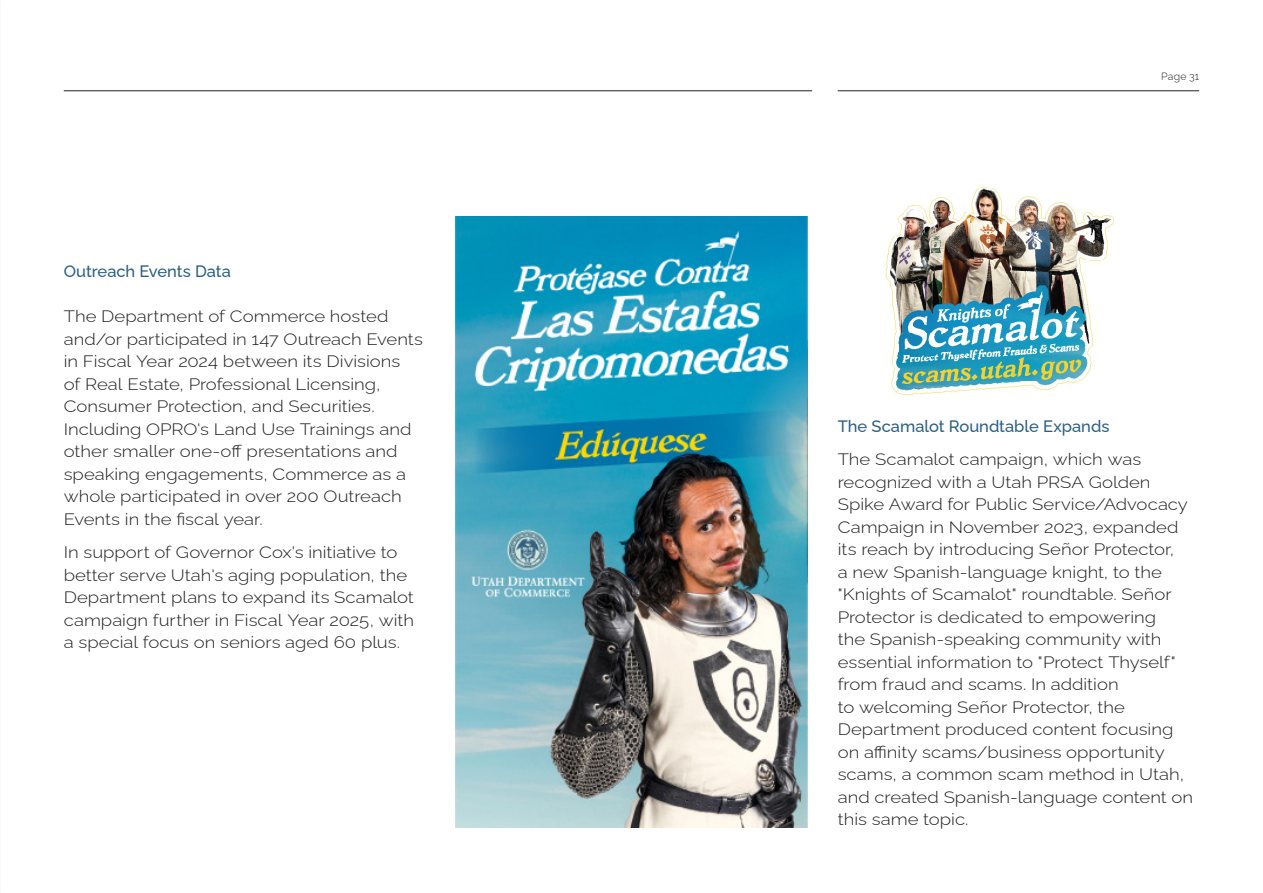
<style>
.page{position:relative;width:1263px;height:893px;background:#fff}
.page>*{position:absolute;margin:0;border:0;box-sizing:border-box;transform-origin:0 0}
.Subtitle__align_left{font:300 16.5px/22.5px "Raleway";color:#231f20;scale:1.12 1}
.Subtitle__align_left-2{font:500 16.5px "Raleway";color:#295f84}
.Caption___Footer__align_right{font:300 10.5px "Raleway";letter-spacing:.015em;color:#231f20}
</style>
<div class="page">
<img style="left:456px;top:217px;width:351px;height:610px">
<img style="left:885px;top:186px;width:229px;height:209px">
<hr style="left:64px;top:90px;width:748px;height:1px;background:#231f20">
<hr style="left:838px;top:90px;width:361px;height:1px;background:#231f20">
<p class="Subtitle__align_left-2" style="left:64px;top:258px;width:169px">Outreach Events Data</p>
<p class="Subtitle__align_left" style="left:64px;top:303px;width:322px">The Department of Commerce hosted and/or participated in 147 Outreach Events in Fiscal Year 2024 between its Divisions<br>of Real Estate, Professional Licensing, Consumer Protection, and Securities.<br>Including OPRO's Land Use Trainings and other smaller one-off presentations and speaking engagements, Commerce as a whole participated in over 200 Outreach Events in the fiscal year.</p>
<p class="Subtitle__align_left" style="left:64px;top:539px;width:314px">In support of Governor Cox's initiative to better serve Utah's aging population, the Department plans to expand its Scamalot campaign further in Fiscal Year 2025, with a special focus on seniors aged 60 plus.</p>
<p class="Caption___Footer__align_right" style="left:1161px;top:68px;width:39px">Page 31</p>
<p class="Subtitle__align_left-2" style="left:838px;top:413px;width:273px">The Scamalot Roundtable Expands</p>
<p class="Subtitle__align_left" style="left:838px;top:446px;width:319px">The Scamalot campaign, which was recognized with a Utah PRSA Golden Spike Award for Public Service/Advocacy Campaign in November 2023, expanded its reach by introducing Señor Protector,<br>a new Spanish-language knight, to the "Knights of Scamalot" roundtable. Señor Protector is dedicated to empowering<br>the Spanish-speaking community with essential information to "Protect Thyself" from fraud and scams. In addition<br>to welcoming Señor Protector, the Department produced content focusing on affinity scams/business opportunity scams, a common scam method in Utah, and created Spanish-language content on this same topic.</p>
</div>
